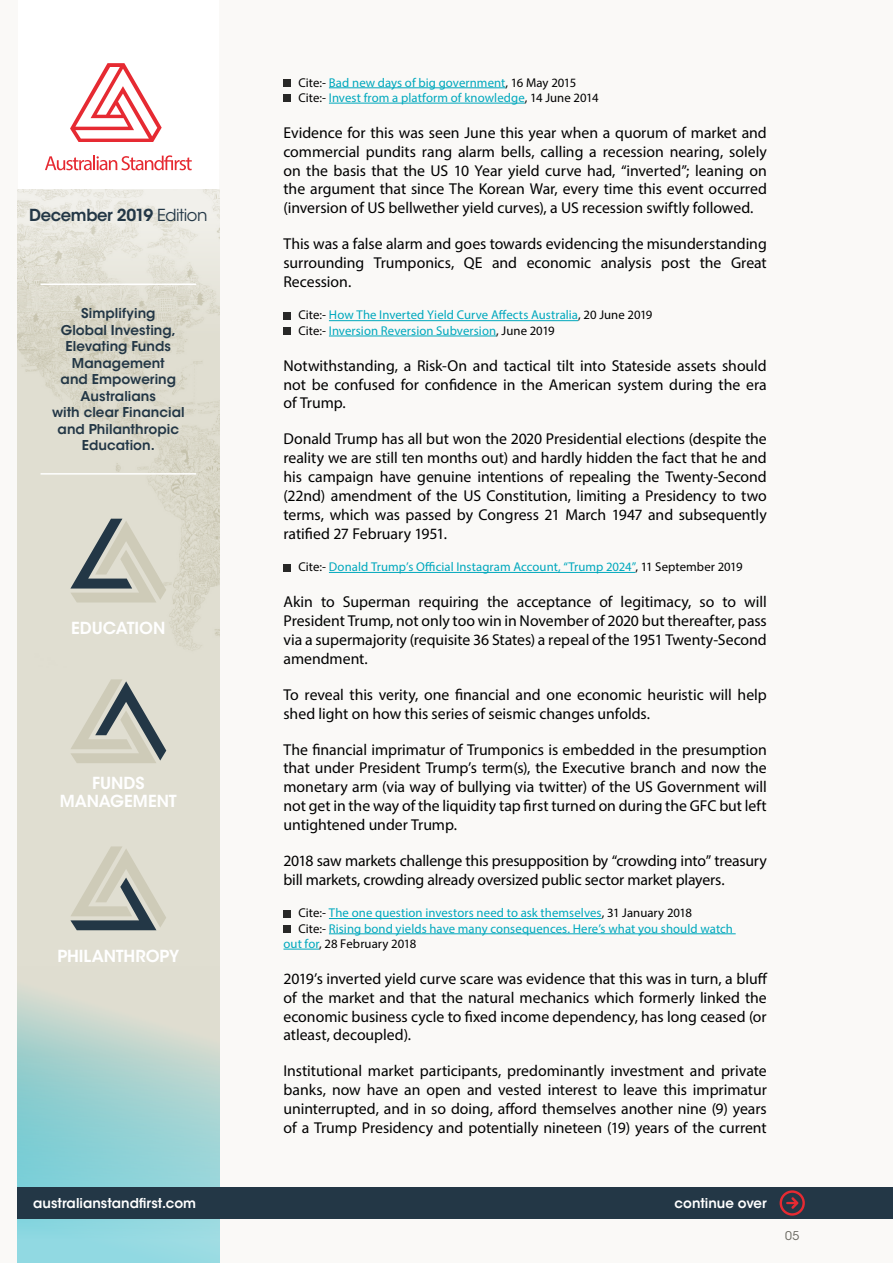
<style>
.page{position:relative;width:893px;height:1263px;background:#fff}
.page>*{position:absolute;margin:0;border:0;box-sizing:border-box;transform-origin:0 0}
.t1{font:600 16.5px/18px "ITC Avant Garde Std";letter-spacing:-.005em;color:#fff;text-align:center}
.t2{font:600 16.5px "ITC Avant Garde Std";letter-spacing:-.025em;color:#233746}
.t3{font:15.75px/18.9px "Myriad Pro";letter-spacing:-.005em;color:#000;text-align:justify}
.t4{font:600 13.5px/16.5px "ITC Avant Garde Std";letter-spacing:.005em;color:#233746;text-align:center}
.t5{font:600 13.5px "ITC Avant Garde Std";letter-spacing:.005em;color:#fff}
.t6{font:12.75px/15.3px "Myriad Pro";letter-spacing:.005em;color:#00a8bd}
.t7{font:12.75px "Myriad Pro";letter-spacing:.005em;color:#000}
.t8{font:12px "ITC Avant Garde Std";color:#68675f}
.s1{font-weight:400}
.s2{color:#000}
.s3{color:#00a8bd}
</style>
<div class="page">
<div style="left:0;top:0;width:17px;height:1263px;background:#faf9f7"></div>
<svg style="left:70px;top:63px;width:92px;height:79px"></svg>
<svg style="left:45px;top:155px;width:147px;height:15px"></svg>
<div style="left:220px;top:0;width:673px;height:1263px;background:#faf9f7"></div>
<div style="left:17px;top:189px;width:203px;height:1074px;background:#e0ded1"></div>
<svg style="left:17px;top:990px;width:86px;height:26px;fill:#d5dbd0"></svg>
<svg style="left:17px;top:1016px;width:203px;height:247px;background:#9fd4d4"></svg>
<img style="left:17px;top:189px;width:203px;height:461px">
<div style="left:17px;top:1187px;width:876px;height:32px;background:#233746"></div>
<hr style="left:41px;top:283px;width:155px;height:2px;background:#fff">
<hr style="left:41px;top:473px;width:155px;height:2px;background:#fff">
<div style="left:780px;top:1190px;width:25px;height:26px;border:2px solid #e62a32;border-radius:50%"></div>
<svg style="left:787px;top:1197px;width:11px;height:12px"></svg>
<svg style="left:70px;top:519px;width:96px;height:83px"></svg>
<svg style="left:71px;top:679px;width:95px;height:84px"></svg>
<svg style="left:70px;top:846px;width:96px;height:84px"></svg>
<hr style="left:329px;top:87px;width:177px;height:1px;background:#00a8bd">
<hr style="left:329px;top:103px;width:196px;height:1px;background:#00a8bd">
<hr style="left:329px;top:320px;width:249px;height:1px;background:#00a8bd">
<hr style="left:329px;top:336px;width:167px;height:1px;background:#00a8bd">
<hr style="left:329px;top:572px;width:306px;height:1px;background:#00a8bd">
<hr style="left:329px;top:918px;width:273px;height:1px;background:#00a8bd">
<hr style="left:329px;top:933px;width:407px;height:1px;background:#00a8bd">
<hr style="left:283px;top:949px;width:36px;height:1px;background:#00a8bd">
<div style="left:283px;top:80px;width:7px;height:7px;background:#282827"></div>
<div style="left:283px;top:95px;width:7px;height:7px;background:#282827"></div>
<div style="left:283px;top:312px;width:7px;height:7px;background:#282827"></div>
<div style="left:283px;top:328px;width:7px;height:7px;background:#282827"></div>
<div style="left:283px;top:564px;width:7px;height:7px;background:#282827"></div>
<div style="left:283px;top:910px;width:7px;height:7px;background:#282827"></div>
<div style="left:283px;top:925px;width:7px;height:7px;background:#282827"></div>
<p class="t2" style="left:29px;top:204px;width:180px">December 2019 <span class="s1">Edition</span></p>
<p class="t4" style="left:52px;top:305px;width:134px">Simplifying<br>Global Investing,<br>Elevating Funds<br>Management<br>and Empowering<br>Australians<br>with clear Financial and Philanthropic<br>Education.</p>
<p class="t1" style="left:71px;top:619px;width:96px">EDUCATION</p>
<p class="t1" style="left:60px;top:774px;width:119px">FUNDS<br>MANAGEMENT</p>
<p class="t1" style="left:57px;top:947px;width:123px">PHILANTHROPY</p>
<p class="t6" style="left:298px;top:74px;width:302px"><span class="s2">Cite:-</span> Bad new days of big government<span class="s2">, 16 May 2015<br>Cite:-</span> Invest from a platform of knowledge<span class="s2">, 14 June 2014</span></p>
<p class="t3" style="left:283px;top:123px;width:485px">Evidence for this was seen June this year when a quorum of market and commercial pundits rang alarm bells, calling a recession nearing, solely on the basis that the US 10 Year yield curve had, “inverted”; leaning on the argument that since The Korean War, every time this event occurred (inversion of US bellwether yield curves), a US recession swiftly followed.</p>
<p class="t3" style="left:283px;top:234px;width:485px">This was a false alarm and goes towards evidencing the misunderstanding surrounding Trumponics, QE and economic analysis post the Great Recession.</p>
<p class="t6" style="left:298px;top:307px;width:355px"><span class="s2">Cite:-</span> How The Inverted Yield Curve Affects Australia<span class="s2">, 20 June 2019<br>Cite:-</span> Inversion Reversion Subversion<span class="s2">, June 2019</span></p>
<p class="t3" style="left:283px;top:356px;width:485px">Notwithstanding, a Risk-On and tactical tilt into Stateside assets should not be confused for confidence in the American system during the era of Trump.</p>
<p class="t3" style="left:283px;top:429px;width:485px">Donald Trump has all but won the 2020 Presidential elections (despite the reality we are still ten months out) and hardly hidden the fact that he and his campaign have genuine intentions of repealing the Twenty-Second (22nd) amendment of the US Constitution, limiting a Presidency to two terms, which was passed by Congress 21 March 1947 and subsequently ratified 27 February 1951.</p>
<p class="t6" style="left:298px;top:559px;width:446px"><span class="s2">Cite:-</span> Donald Trump’s Official Instagram Account, “Trump 2024”<span class="s2">, 11 September 2019</span></p>
<p class="t3" style="left:283px;top:592px;width:485px">Akin to Superman requiring the acceptance of legitimacy, so to will President Trump, not only too win in November of 2020 but thereafter, pass via a supermajority (requisite 36 States) a repeal of the 1951 Twenty-Second amendment.</p>
<p class="t3" style="left:283px;top:685px;width:485px">To reveal this verity, one financial and one economic heuristic will help shed light on how this series of seismic changes unfolds.</p>
<p class="t3" style="left:283px;top:739px;width:485px">The financial imprimatur of Trumponics is embedded in the presumption that under President Trump’s term(s), the Executive branch and now the monetary arm (via way of bullying via twitter) of the US Government will not get in the way of the liquidity tap first turned on during the GFC but left untightened under Trump.</p>
<p class="t3" style="left:283px;top:851px;width:485px">2018 saw markets challenge this presupposition by “crowding into” treasury bill markets, crowding already oversized public sector market players.</p>
<p class="t6" style="left:298px;top:905px;width:395px"><span class="s2">Cite:-</span> The one question investors need to ask themselves<span class="s2">, 31 January 2018</span></p>
<p class="t6" style="left:298px;top:920px;width:436px"><span class="s2">Cite:-</span> Rising bond yields have many consequences. Here’s what you should watch</p>
<p class="t7" style="left:283px;top:936px;width:134px"><span class="s3">out for</span>, 28 February 2018</p>
<p class="t3" style="left:283px;top:969px;width:485px">2019’s inverted yield curve scare was evidence that this was in turn, a bluff of the market and that the natural mechanics which formerly linked the economic business cycle to fixed income dependency, has long ceased (or atleast, decoupled).</p>
<p class="t3" style="left:283px;top:1061px;width:485px">Institutional market participants, predominantly investment and private banks, now have an open and vested interest to leave this imprimatur uninterrupted, and in so doing, afford themselves another nine (9) years of a Trump Presidency and potentially nineteen (19) years of the current</p>
<p class="t5" style="left:33px;top:1194px;width:165px">australianstandfirst.com</p>
<p class="t5" style="left:675px;top:1194px;width:94px">continue over</p>
<p class="t8" style="left:785px;top:1228px;width:16px">05</p>
</div>
